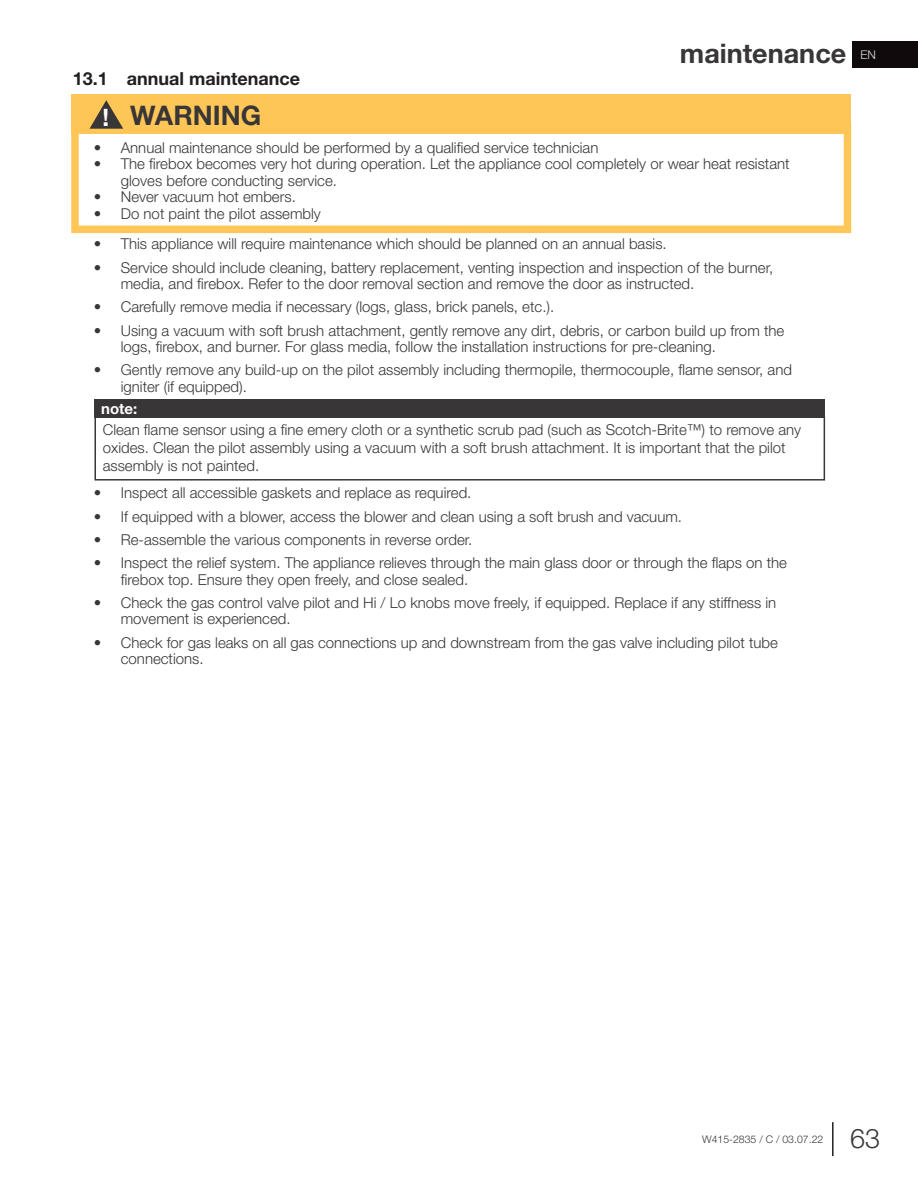
<style>
.page{position:relative;width:918px;height:1188px;background:#fff}
.page>*{position:absolute;margin:0;border:0;box-sizing:border-box;transform-origin:0 0}
.t1{font:700 27px "Helvetica Neue";color:#393637}
.t2{font:300 27px "Helvetica Neue";color:#393637}
.t3{font:700 18px "Helvetica Neue";color:#231f20}
.t4{font:300 15px/16.5px "Helvetica Neue";color:#393637}
.t5{font:700 15px "Helvetica Neue";color:#fff}
.t6{font:300 12px "Helvetica Neue";color:#dcdddf}
.t7{font:300 10.5px "Helvetica Neue";color:#393637}
.s1{font-size:24px;color:#fff}
</style>
<div class="page">
<div style="left:853px;top:41px;width:65px;height:26px;background:#110a0c"></div>
<hr style="left:832px;top:1122px;width:2px;height:34px;background:#231f20">
<div style="left:71px;top:122px;width:780px;height:111px;border:8px solid #fec657"></div>
<div style="left:71px;top:95px;width:780px;height:39px;background:#fec657"></div>
<svg style="left:90px;top:100px;width:33px;height:29px"></svg>
<div style="left:94px;top:416px;width:731px;height:65px;border:2px solid #393637"></div>
<div style="left:94px;top:399px;width:731px;height:19px;background:#393637"></div>
<p class="t3" style="left:73px;top:65px;width:229px">13.1 annual maintenance</p>
<p class="t1" style="left:103px;top:94px;width:160px"><span class="s1">!</span> WARNING</p>
<h1 class="t1" style="left:680px;top:32px;width:168px">maintenance</h1>
<p class="t4" style="left:94px;top:138px;width:506px">• Annual maintenance should be performed by a qualified service technician</p>
<p class="t4" style="left:121px;top:155px;width:670px;text-indent:-27px">• The firebox becomes very hot during operation. Let the appliance cool completely or wear heat resistant gloves before conducting service.</p>
<p class="t4" style="left:94px;top:188px;width:204px">• Never vacuum hot embers.</p>
<p class="t4" style="left:94px;top:204px;width:229px">• Do not paint the pilot assembly</p>
<p class="t4" style="left:94px;top:235px;width:574px">• This appliance will require maintenance which should be planned on an annual basis.</p>
<p class="t4" style="left:121px;top:258px;width:654px;text-indent:-27px">• Service should include cleaning, battery replacement, venting inspection and inspection of the burner, media, and firebox. Refer to the door removal section and remove the door as instructed.</p>
<p class="t4" style="left:94px;top:298px;width:462px">• Carefully remove media if necessary (logs, glass, brick panels, etc.).</p>
<p class="t4" style="left:121px;top:321px;width:665px;text-indent:-27px">• Using a vacuum with soft brush attachment, gently remove any dirt, debris, or carbon build up from the logs, firebox, and burner. For glass media, follow the installation instructions for pre-cleaning.</p>
<p class="t4" style="left:121px;top:361px;width:673px;text-indent:-27px">• Gently remove any build-up on the pilot assembly including thermopile, thermocouple, flame sensor, and igniter (if equipped).</p>
<p class="t5" style="left:101px;top:397px;width:38px">note:</p>
<p class="t4" style="left:103px;top:420px;width:700px;line-height:18px">Clean flame sensor using a fine emery cloth or a synthetic scrub pad (such as Scotch-Brite™) to remove any oxides. Clean the pilot assembly using a vacuum with a soft brush attachment. It is important that the pilot assembly is not painted.</p>
<p class="t4" style="left:94px;top:484px;width:379px">• Inspect all accessible gaskets and replace as required.</p>
<p class="t4" style="left:94px;top:507px;width:590px">• If equipped with a blower, access the blower and clean using a soft brush and vacuum.</p>
<p class="t4" style="left:94px;top:530px;width:380px">• Re-assemble the various components in reverse order.</p>
<p class="t4" style="left:121px;top:554px;width:668px;text-indent:-27px">• Inspect the relief system. The appliance relieves through the main glass door or through the flaps on the firebox top. Ensure they open freely, and close sealed.</p>
<p class="t4" style="left:121px;top:593px;width:657px;text-indent:-27px">• Check the gas control valve pilot and Hi / Lo knobs move freely, if equipped. Replace if any stiffness in movement is experienced.</p>
<p class="t4" style="left:121px;top:633px;width:659px;text-indent:-27px">• Check for gas leaks on all gas connections up and downstream from the gas valve including pilot tube connections.</p>
<p class="t6" style="left:860px;top:46px;width:17px">EN</p>
<p class="t7" style="left:702px;top:1131px;width:123px">W415-2835 / C / 03.07.22</p>
<h1 class="t2" style="left:850px;top:1116px;width:32px">63</h1>
</div>
